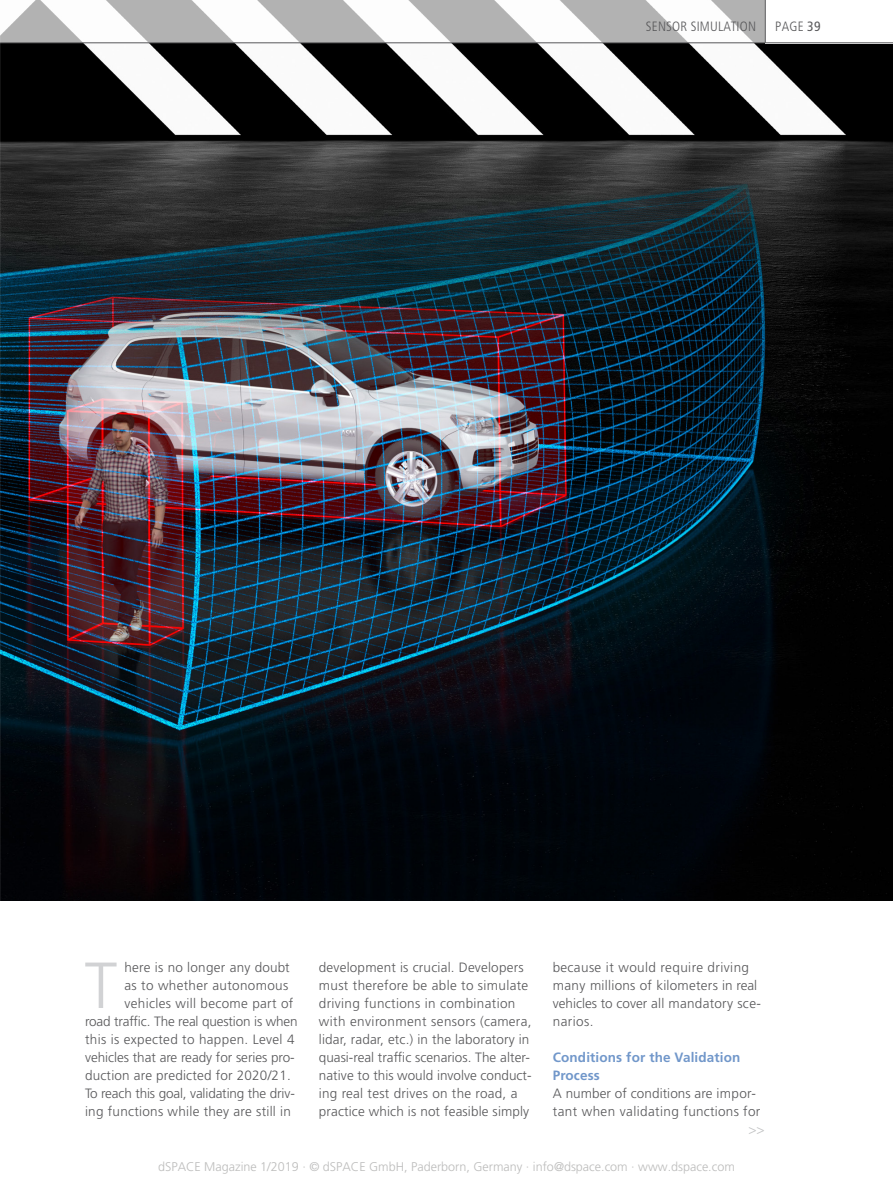
<style>
.page{position:relative;width:893px;height:1188px;background:#fff}
.page>*{position:absolute;margin:0;border:0;box-sizing:border-box;transform-origin:0 0}
.t1{font:300 65.1px "Frutiger LT Pro";color:#d1d2d4}
.t2{font:300 13.5px/18px "Frutiger LT Pro";letter-spacing:.015em;color:#58585a}
.t3{font:700 13.5px/18px "Frutiger LT Pro";letter-spacing:.01em;color:#7197ca}
.t4{font:300 condensed 13.5px "Frutiger LT Pro";letter-spacing:.015em;color:#58585a}
.t5{font:300 13.5px "Frutiger LT Pro";color:#c2c3c4}
.t6{font:300 12.6px "Frutiger LT Pro";color:#90908f}
.s1{font-weight:400}
</style>
<div class="page">
<img style="left:1px;top:44px;width:892px;height:856px">
<svg style="left:1px;top:0;width:764px;height:43px;fill:#b2b2b2"></svg>
<hr style="left:0;top:43px;width:893px;height:1px;background:#58585a">
<hr style="left:765px;top:0;width:1px;height:43px;background:#58585a">
<hr style="left:0;top:0;width:1px;height:1188px;background:#fff">
<p class="t4" style="left:646px;top:18px;width:112px">SENSOR SIMULATION</p>
<p class="t4" style="left:775px;top:18px;width:47px">PAGE <span class="s1">39</span></p>
<p class="t2" style="left:125px;top:958px;width:170px">here is no longer any doubt as to whether autonomous vehicles will become part of</p>
<p class="t2" style="left:319px;top:958px;width:214px">development is crucial. Developers must therefore be able to simulate driving functions in combination with environment sensors (camera, lidar, radar, etc.) in the laboratory in quasi-real traffic scenarios. The alter&shy;native to this would involve conduct&shy;ing real test drives on the road, a practice which is not feasible simply</p>
<p class="t2" style="left:553px;top:958px;width:210px">because it would require driving many millions of kilometers in real vehicles to cover all mandatory sce&shy;narios.</p>
<h1 class="t1" style="left:85px;top:948px;width:34px">T</h1>
<p class="t2" style="left:85px;top:1012px;width:214px">road traffic. The real question is when this is expected to happen. Level 4 vehicles that are ready for series pro&shy;duction are predicted for 2020/21.<br>To reach this goal, validating the driv&shy;ing functions while they are still in</p>
<p class="t3" style="left:553px;top:1048px;width:189px">Conditions for the Validation<br>Process</p>
<p class="t2" style="left:553px;top:1084px;width:209px">A number of conditions are impor&shy;tant when validating functions for</p>
<p class="t5" style="left:749px;top:1122px;width:18px">&gt;&gt;</p>
<p class="t6" style="left:158px;top:1160px;width:578px">dSPACE Magazine 1/2019 · © dSPACE GmbH, Paderborn, Germany · info@dspace.com · www.dspace.com</p>
</div>
